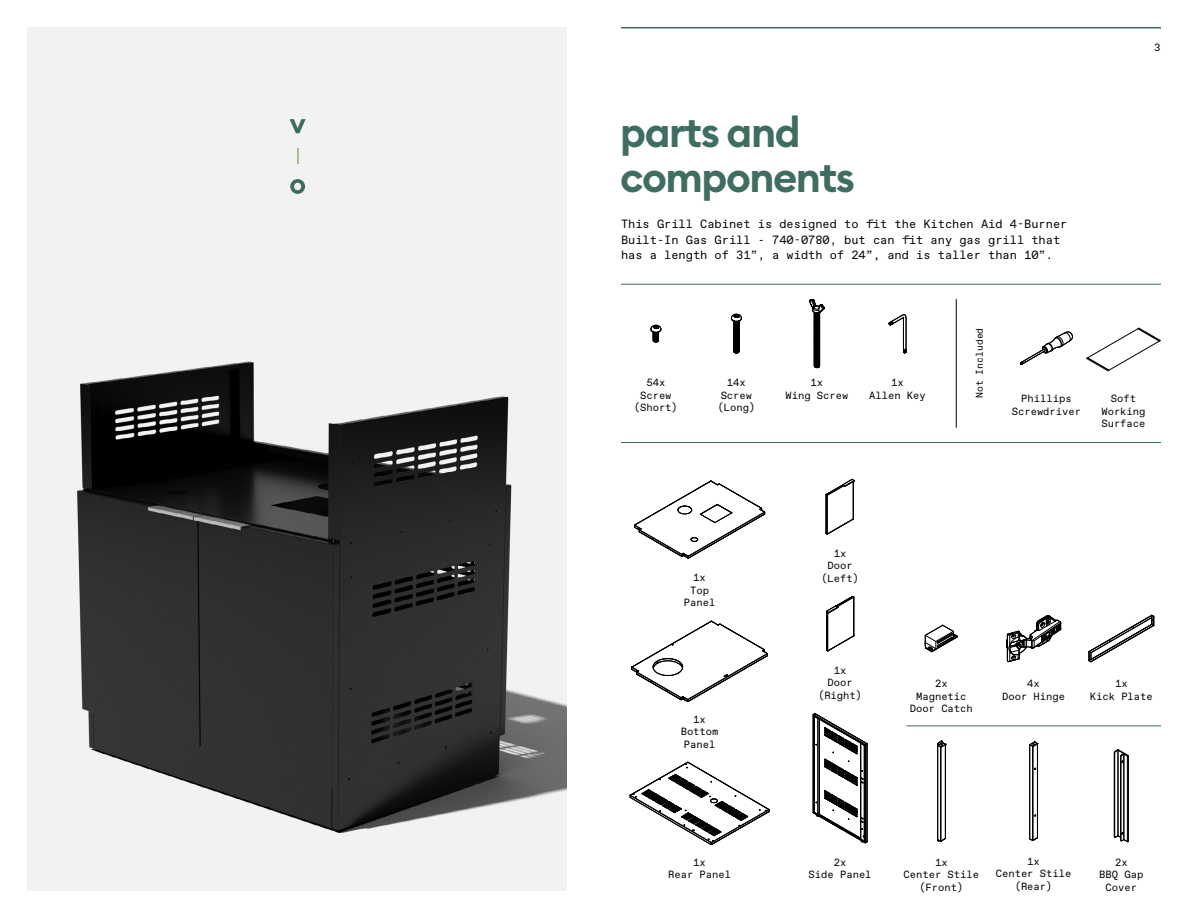
<style>
.page{position:relative;width:1188px;height:918px;background:#fff}
.page>*{position:absolute;margin:0;border:0;box-sizing:border-box;transform-origin:0 0}
.t1{font:600 42px/45px "Euclid Circular B";letter-spacing:-.035em;color:#406d61}
.t2{font:12px/15.6px "ABC Favorit Mono";color:#000}
.t3{font:10.5px/12.6px "ABC Favorit Mono";color:#000;text-align:center}
.t4{font:9.75px "ABC Favorit Mono";color:#000}
</style>
<div class="page">
<hr style="left:621px;top:27px;width:540px;height:1px;background:#406d61">
<hr style="left:621px;top:284px;width:540px;height:1px;background:#406d61">
<svg style="left:630px;top:762px;width:140px;height:82px"></svg>
<svg style="left:634px;top:481px;width:132px;height:78px"></svg>
<svg style="left:631px;top:621px;width:137px;height:81px"></svg>
<hr style="left:827px;top:495px;width:1px;height:39px;background:#000">
<hr style="left:853px;top:482px;width:1px;height:37px;background:#000">
<svg style="left:826px;top:519px;width:28px;height:16px"></svg>
<hr style="left:826px;top:495px;width:1px;height:38px;background:#000">
<svg style="left:826px;top:479px;width:29px;height:17px"></svg>
<hr style="left:827px;top:612px;width:1px;height:39px;background:#000">
<hr style="left:853px;top:597px;width:1px;height:39px;background:#000">
<hr style="left:828px;top:612px;width:1px;height:39px;background:#000">
<hr style="left:854px;top:597px;width:1px;height:39px;background:#000">
<svg style="left:826px;top:636px;width:29px;height:16px"></svg>
<hr style="left:826px;top:611px;width:1px;height:39px;background:#000">
<svg style="left:826px;top:596px;width:29px;height:18px"></svg>
<svg style="left:813px;top:713px;width:55px;height:131px"></svg>
<svg style="left:925px;top:625px;width:33px;height:27px"></svg>
<svg style="left:1006px;top:615px;width:56px;height:47px"></svg>
<svg style="left:1089px;top:615px;width:66px;height:48px"></svg>
<hr style="left:941px;top:747px;width:1px;height:94px;background:#000">
<hr style="left:937px;top:745px;width:1px;height:95px;background:#000">
<hr style="left:940px;top:747px;width:1px;height:94px;background:#000">
<hr style="left:945px;top:745px;width:1px;height:93px;background:#000">
<svg style="left:937px;top:838px;width:9px;height:4px"></svg>
<svg style="left:937px;top:741px;width:9px;height:7px"></svg>
<hr style="left:1033px;top:747px;width:1px;height:93px;background:#000">
<hr style="left:1029px;top:745px;width:1px;height:94px;background:#000">
<hr style="left:1032px;top:747px;width:1px;height:93px;background:#000">
<svg style="left:1030px;top:742px;width:8px;height:5px"></svg>
<hr style="left:1037px;top:744px;width:1px;height:94px;background:#000">
<svg style="left:1029px;top:837px;width:9px;height:4px"></svg>
<hr style="left:1124px;top:754px;width:1px;height:86px;background:#000">
<hr style="left:1127px;top:756px;width:1px;height:86px;background:#000">
<hr style="left:1114px;top:753px;width:1px;height:84px;background:#000">
<hr style="left:1118px;top:750px;width:1px;height:86px;background:#000">
<hr style="left:1123px;top:754px;width:1px;height:86px;background:#000">
<hr style="left:1120px;top:757px;width:1px;height:83px;background:#000">
<hr style="left:1121px;top:757px;width:1px;height:83px;background:#000">
<svg style="left:1114px;top:750px;width:15px;height:13px"></svg>
<hr style="left:1128px;top:756px;width:1px;height:85px;background:#000">
<svg style="left:1114px;top:832px;width:15px;height:10px"></svg>
<svg style="left:889px;top:315px;width:18px;height:39px"></svg>
<svg style="left:809px;top:299px;width:16px;height:69px"></svg>
<svg style="left:731px;top:314px;width:11px;height:40px"></svg>
<svg style="left:651px;top:325px;width:11px;height:18px"></svg>
<img style="left:27px;top:27px;width:540px;height:864px">
<div style="left:274px;top:103px;width:48px;height:106px;background:#f2f2f2"></div>
<svg style="left:290px;top:119px;width:16px;height:14px"></svg>
<svg style="left:290px;top:179px;width:15px;height:15px"></svg>
<svg style="left:297px;top:149px;width:1px;height:15px"></svg>
<svg style="left:1020px;top:332px;width:53px;height:33px"></svg>
<svg style="left:1086px;top:328px;width:75px;height:43px"></svg>
<hr style="left:621px;top:442px;width:540px;height:1px;background:#406d61">
<hr style="left:906px;top:726px;width:255px;height:1px;background:#406d61">
<hr style="left:956px;top:299px;width:1px;height:129px;background:#000">
<h1 class="t1" style="left:620px;top:110px;width:236px">parts and components</h1>
<p class="t2" style="left:621px;top:216px;width:448px">This Grill Cabinet is designed to fit the Kitchen Aid 4-Burner<br>Built-In Gas Grill - 740-0780, but can fit any gas grill that has a length of 31”, a width of 24”, and is taller than 10”.</p>
<p class="t3" style="left:1154px;top:41px;width:8px">3</p>
<p class="t3" style="left:634px;top:376px;width:46px">54x<br>Screw (Short)</p>
<p class="t3" style="left:718px;top:376px;width:39px">14x<br>Screw (Long)</p>
<p class="t3" style="left:785px;top:376px;width:64px">1x<br>Wing Screw</p>
<p class="t3" style="left:869px;top:376px;width:58px">1x<br>Allen Key</p>
<p class="t4" style="left:974px;top:398px;width:72px;rotate:-90deg">Not Included</p>
<p class="t3" style="left:1012px;top:392px;width:71px">Phillips<br>Screwdriver</p>
<p class="t3" style="left:1101px;top:392px;width:46px">Soft<br>Working<br>Surface</p>
<p class="t3" style="left:684px;top:571px;width:33px">1x<br>Top<br>Panel</p>
<p class="t3" style="left:821px;top:547px;width:39px">1x<br>Door (Left)</p>
<p class="t3" style="left:681px;top:713px;width:39px">1x<br>Bottom<br>Panel</p>
<p class="t3" style="left:668px;top:856px;width:64px">1x<br>Rear Panel</p>
<p class="t3" style="left:818px;top:664px;width:46px">1x<br>Door (Right)</p>
<p class="t3" style="left:910px;top:677px;width:64px">2x<br>Magnetic<br>Door Catch</p>
<p class="t3" style="left:1002px;top:677px;width:64px">4x<br>Door Hinge</p>
<p class="t3" style="left:1090px;top:677px;width:64px">1x<br>Kick Plate</p>
<p class="t3" style="left:809px;top:856px;width:64px">2x<br>Side Panel</p>
<p class="t3" style="left:904px;top:856px;width:77px">1x<br>Center Stile (Front)</p>
<p class="t3" style="left:996px;top:855px;width:77px">1x<br>Center Stile (Rear)</p>
<p class="t3" style="left:1099px;top:856px;width:46px">2x<br>BBQ Gap<br>Cover</p>
</div>
